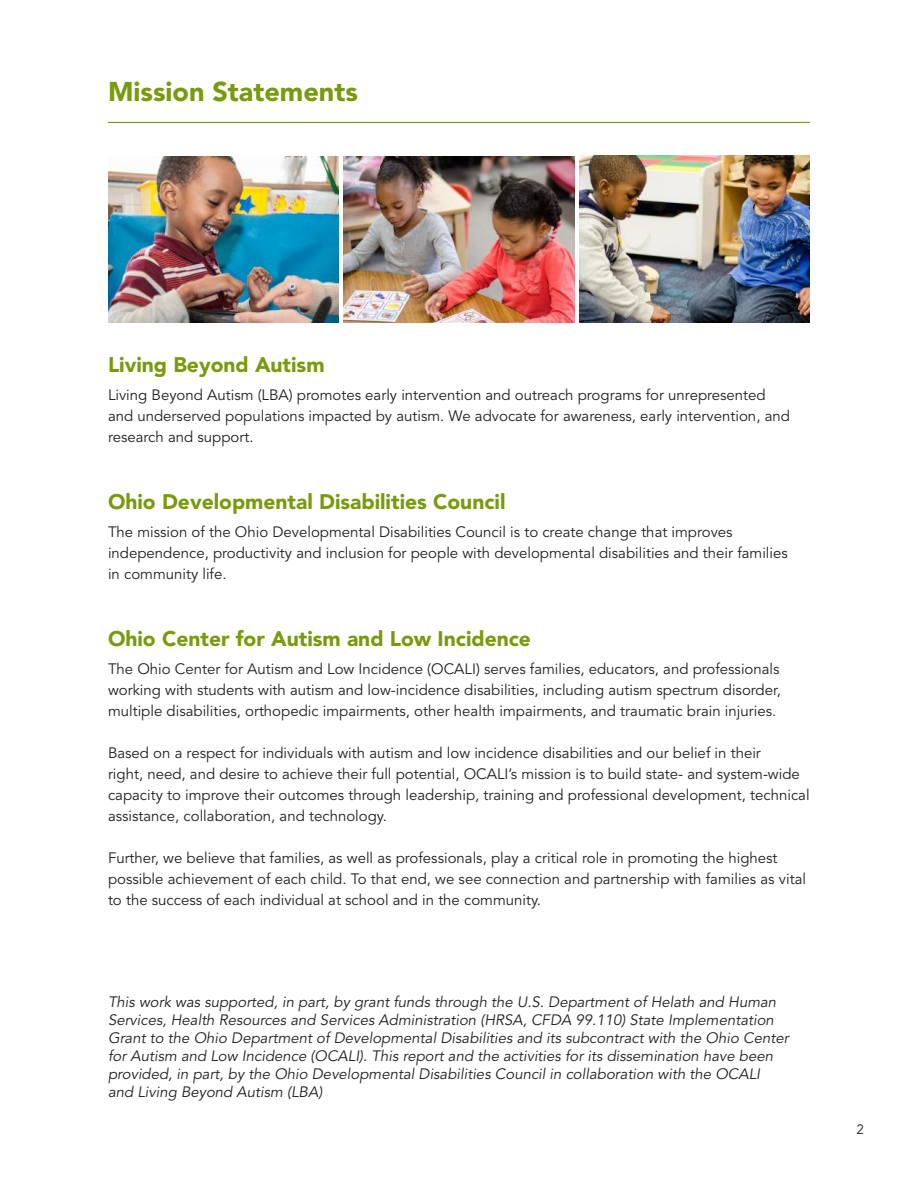
<style>
.page{position:relative;width:918px;height:1188px;background:#fff}
.page>*{position:absolute;margin:0;border:0;box-sizing:border-box;transform-origin:0 0}
.t1{font:900 27px "Avenir LT Std";color:#789a0b}
.t2{font:900 21px "Avenir LT Std";color:#789a0b}
.t3{font:15px/21px "Avenir LT Std";color:#241f1f}
.t4{font:italic 15px/18px "Avenir LT Std";color:#241f1f}
.t5{font:13.5px "Avenir LT Std";color:#241f1f}
</style>
<div class="page">
<hr style="left:108px;top:122px;width:702px;height:1px;background:#789a0b">
<img style="left:580px;top:156px;width:230px;height:166px">
<img style="left:108px;top:156px;width:230px;height:166px">
<img style="left:344px;top:156px;width:230px;height:166px">
<h1 class="t1" style="left:108px;top:76px;width:251px">Mission Statements</h1>
<h2 class="t2" style="left:108px;top:352px;width:218px">Living Beyond Autism</h2>
<p class="t3" style="left:108px;top:384px;width:683px">Living Beyond Autism (LBA) promotes early intervention and outreach programs for unrepresented and underserved populations impacted by autism. We advocate for awareness, early intervention, and research and support.</p>
<h2 class="t2" style="left:108px;top:489px;width:399px">Ohio Developmental Disabilities Council</h2>
<p class="t3" style="left:108px;top:521px;width:681px">The mission of the Ohio Developmental Disabilities Council is to create change that improves independence, productivity and inclusion for people with developmental disabilities and their families in community life.</p>
<h2 class="t2" style="left:108px;top:626px;width:424px">Ohio Center for Autism and Low Incidence</h2>
<p class="t3" style="left:108px;top:658px;width:674px;text-align:justify">The Ohio Center for Autism and Low Incidence (OCALI) serves families, educators, and professionals working with students with autism and low-incidence disabilities, including autism spectrum disorder, multiple disabilities, orthopedic impairments, other health impairments, and traumatic brain injuries.</p>
<p class="t3" style="left:108px;top:742px;width:703px">Based on a respect for individuals with autism and low incidence disabilities and our belief in their<br>right, need, and desire to achieve their full potential, OCALI’s mission is to build state- and system-wide capacity to improve their outcomes through leadership, training and professional development, technical assistance, collaboration, and technology.</p>
<p class="t3" style="left:108px;top:847px;width:700px">Further, we believe that families, as well as professionals, play a critical role in promoting the highest possible achievement of each child. To that end, we see connection and partnership with families as vital to the success of each individual at school and in the community.</p>
<p class="t4" style="left:108px;top:993px;width:682px">This work was supported, in part, by grant funds through the U.S. Department of Helath and Human Services, Health Resources and Services Administration (HRSA, CFDA 99.110) State Implementation Grant to the Ohio Department of Developmental Disabilities and its subcontract with the Ohio Center for Autism and Low Incidence (OCALI). This report and the activities for its dissemination have been provided, in part, by the Ohio Developmental Disabilities Council in collaboration with the OCALI and Living Beyond Autism (LBA)</p>
<p class="t5" style="left:856px;top:1121px;width:9px">2</p>
</div>
